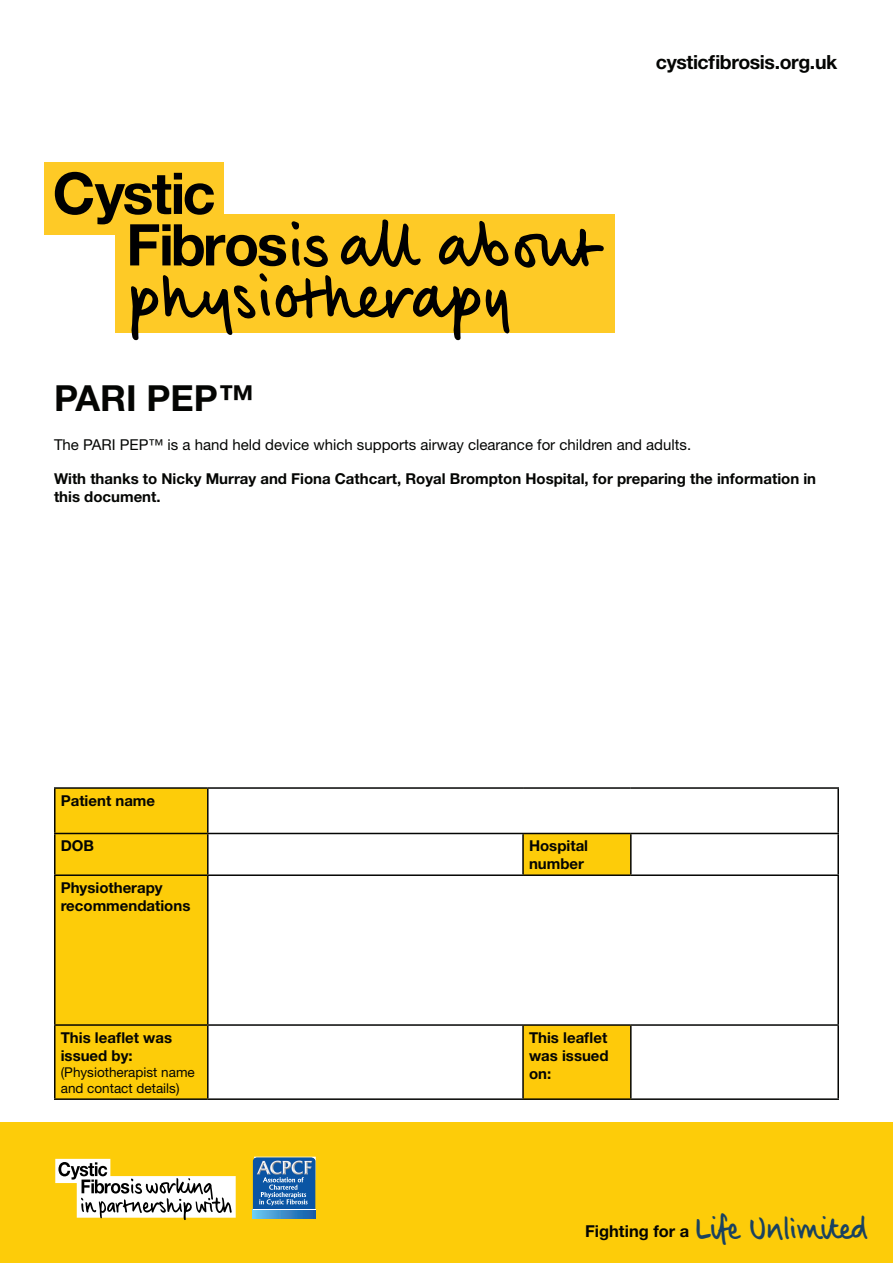
<style>
.page{position:relative;width:893px;height:1263px;background:#fff}
.page>*{position:absolute;margin:0;border:0;box-sizing:border-box;transform-origin:0 0}
.t1{font:700 36px "Helvetica Neue LT";color:#040503}
.t2{font:26.85px "CF Script";letter-spacing:-.015em;color:#194260}
.t3{font:700 19.5px "Helvetica Neue LT";letter-spacing:-.02em;color:#040503}
.t4{font:700 15px/18px "Helvetica Neue LT";color:#040503}
.t5{font:15px "Helvetica Neue LT";color:#040503}
.t6{font:13.5px/16.2px "Helvetica Neue LT";color:#040503}
.s1{font-family:"Helvetica Neue LT";font-weight:700;font-size:16.5px;color:#040503}
</style>
<div class="page">
<div style="left:0;top:1123px;width:893px;height:140px;background:#fdcc09"></div>
<svg style="left:55px;top:1159px;width:181px;height:61px"></svg>
<svg style="left:253px;top:1210px;width:62px;height:9px"></svg>
<hr style="left:253px;top:1209px;width:62px;height:1px;background:#fff">
<img style="left:315px;top:1157px;width:1px;height:23px">
<svg style="left:253px;top:1157px;width:62px;height:52px;background:#3a74b1"></svg>
<svg style="left:56px;top:789px;width:575px;height:309px"></svg>
<div style="left:523px;top:1025px;width:108px;height:74px;background:#feca0a"></div>
<hr style="left:630px;top:834px;width:2px;height:40px;background:#040503">
<hr style="left:207px;top:789px;width:2px;height:44px;background:#040503">
<hr style="left:207px;top:834px;width:2px;height:40px;background:#040503">
<hr style="left:522px;top:834px;width:2px;height:40px;background:#040503">
<hr style="left:207px;top:876px;width:2px;height:148px;background:#040503">
<hr style="left:207px;top:1026px;width:2px;height:72px;background:#040503">
<hr style="left:54px;top:787px;width:154px;height:2px;background:#040503">
<hr style="left:54px;top:789px;width:2px;height:44px;background:#040503">
<hr style="left:208px;top:787px;width:315px;height:2px;background:#040503">
<hr style="left:523px;top:787px;width:108px;height:2px;background:#040503">
<hr style="left:631px;top:787px;width:208px;height:2px;background:#040503">
<hr style="left:837px;top:789px;width:2px;height:44px;background:#040503">
<hr style="left:54px;top:833px;width:154px;height:1px;background:#040503">
<hr style="left:54px;top:834px;width:2px;height:40px;background:#040503">
<hr style="left:208px;top:833px;width:315px;height:1px;background:#040503">
<hr style="left:523px;top:833px;width:108px;height:1px;background:#040503">
<hr style="left:631px;top:833px;width:208px;height:1px;background:#040503">
<hr style="left:837px;top:834px;width:2px;height:40px;background:#040503">
<hr style="left:54px;top:874px;width:154px;height:2px;background:#040503">
<hr style="left:54px;top:876px;width:2px;height:148px;background:#040503">
<hr style="left:208px;top:874px;width:315px;height:2px;background:#040503">
<hr style="left:523px;top:874px;width:108px;height:2px;background:#040503">
<hr style="left:631px;top:874px;width:208px;height:2px;background:#040503">
<hr style="left:837px;top:876px;width:2px;height:148px;background:#040503">
<hr style="left:54px;top:1024px;width:154px;height:2px;background:#040503">
<hr style="left:54px;top:1026px;width:2px;height:72px;background:#040503">
<hr style="left:208px;top:1024px;width:315px;height:2px;background:#040503">
<hr style="left:54px;top:1098px;width:154px;height:2px;background:#040503">
<hr style="left:208px;top:1098px;width:315px;height:2px;background:#040503">
<hr style="left:523px;top:1024px;width:108px;height:2px;background:#040503">
<hr style="left:522px;top:1026px;width:2px;height:72px;background:#040503">
<hr style="left:631px;top:1024px;width:208px;height:2px;background:#040503">
<hr style="left:630px;top:1026px;width:2px;height:72px;background:#040503">
<hr style="left:837px;top:1026px;width:2px;height:72px;background:#040503">
<hr style="left:523px;top:1098px;width:108px;height:2px;background:#040503">
<hr style="left:631px;top:1098px;width:208px;height:2px;background:#040503">
<div style="left:44px;top:162px;width:180px;height:73px;background:#feca26"></div>
<div style="left:115px;top:214px;width:500px;height:118px;background:#feca26"></div>
<svg style="left:55px;top:172px;width:549px;height:168px"></svg>
<p class="t3" style="left:656px;top:50px;width:183px">cysticfibrosis.org.uk</p>
<p class="t1" style="left:54px;top:376px;width:201px">PARI PEP™</p>
<p class="t5" style="left:54px;top:436px;width:639px">The PARI PEP™ is a hand held device which supports airway clearance for children and adults.</p>
<p class="t4" style="left:54px;top:469px;width:764px">With thanks to Nicky Murray and Fiona Cathcart, Royal Brompton Hospital, for preparing the information in this document.</p>
<p class="t4" style="left:61px;top:791px;width:96px">Patient name</p>
<p class="t4" style="left:61px;top:836px;width:35px">DOB</p>
<p class="t4" style="left:529px;top:836px;width:61px">Hospital number</p>
<p class="t4" style="left:61px;top:878px;width:131px">Physiotherapy recommendations</p>
<p class="t4" style="left:61px;top:1028px;width:113px">This leaflet was issued by:</p>
<p class="t6" style="left:61px;top:1064px;width:136px">(Physiotherapist name and contact details)</p>
<p class="t4" style="left:529px;top:1028px;width:81px;text-align:justify">This leaflet was issued on:</p>
<p class="t2" style="left:585px;top:1206px;width:283px"><span class="s1">Fighting for a</span> Life Unlimited</p>
</div>
